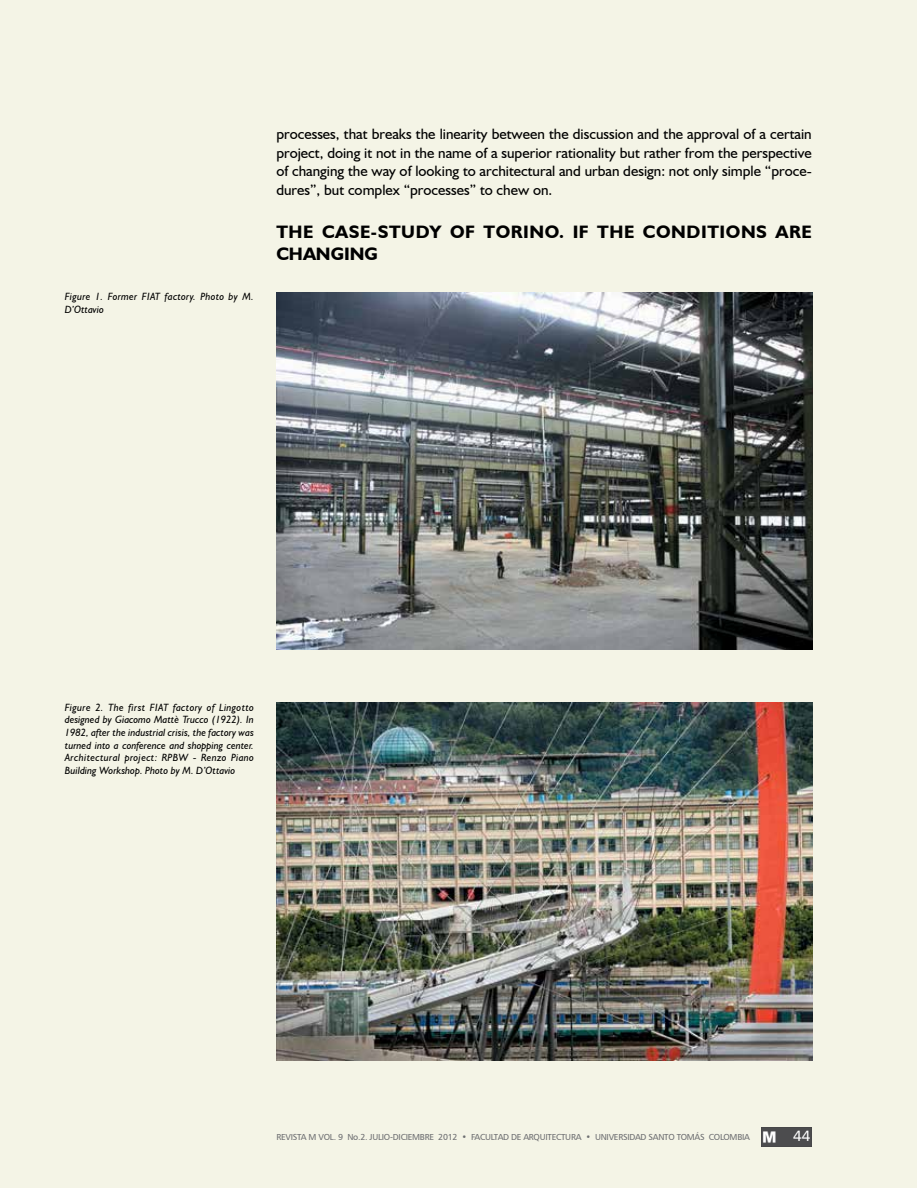
<style>
.page{position:relative;width:918px;height:1188px;background:#fff}
.page>*{position:absolute;margin:0;border:0;box-sizing:border-box;transform-origin:0 0}
.t1{font:700 18px/21.6px "Humanist 521 BT";letter-spacing:.03em;color:#000}
.t2{font:15px/18.8px "Humanist 521 BT";color:#000;text-align:justify}
.t3{font:15px "Humanist 777 BT Roman B";color:#fff}
.t4{font:italic 10.5px/12.6px "Humanist 521 BT";letter-spacing:.015em;color:#000}
.t5{font:8.7px "Humanist 777 BT Roman B";letter-spacing:-.03em;color:#6d6e71}
</style>
<div class="page">
<div style="left:0;top:0;width:917px;height:1188px;background:#f4f4e6"></div>
<img style="left:761px;top:1127px;width:51px;height:20px">
<img style="left:276px;top:292px;width:537px;height:358px">
<img style="left:276px;top:703px;width:537px;height:357px">
<p class="t4" style="left:65px;top:290px;width:190px">Figure 1. Former FIAT factory. Photo by M.<br>D’Ottavio</p>
<p class="t2" style="left:276px;top:124px;width:537px">processes, that breaks the linearity between the discussion and the approval of a certain project, doing it not in the name of a superior rationality but rather from the perspective of changing the way of looking to architectural and urban design: not only simple “proce&shy;dures”, but complex “processes” to chew on.</p>
<h1 class="t1" style="left:276px;top:221px;width:537px">THE CASE-STUDY OF TORINO. IF THE CONDITIONS ARE<br>CHANGING</h1>
<p class="t4" style="left:65px;top:701px;width:191px;text-align:justify">Figure 2. The first FIAT factory of Lingotto designed by Giacomo Mattè Trucco (1922). In 1982, after the industrial crisis, the factory was turned into a conference and shopping center.<br>Architectural project: RPBW - Renzo Piano Building Workshop. Photo by M. D’Ottavio</p>
<p class="t5" style="left:276px;top:1132px;width:475px">REVISTA M VOL. 9 No.2. JULIO-DICIEMBRE 2012 • FACULTAD DE ARQUITECTURA • UNIVERSIDAD SANTO TOMÁS COLOMBIA</p>
<h2 class="t3" style="left:793px;top:1126px;width:19px">44</h2>
</div>
